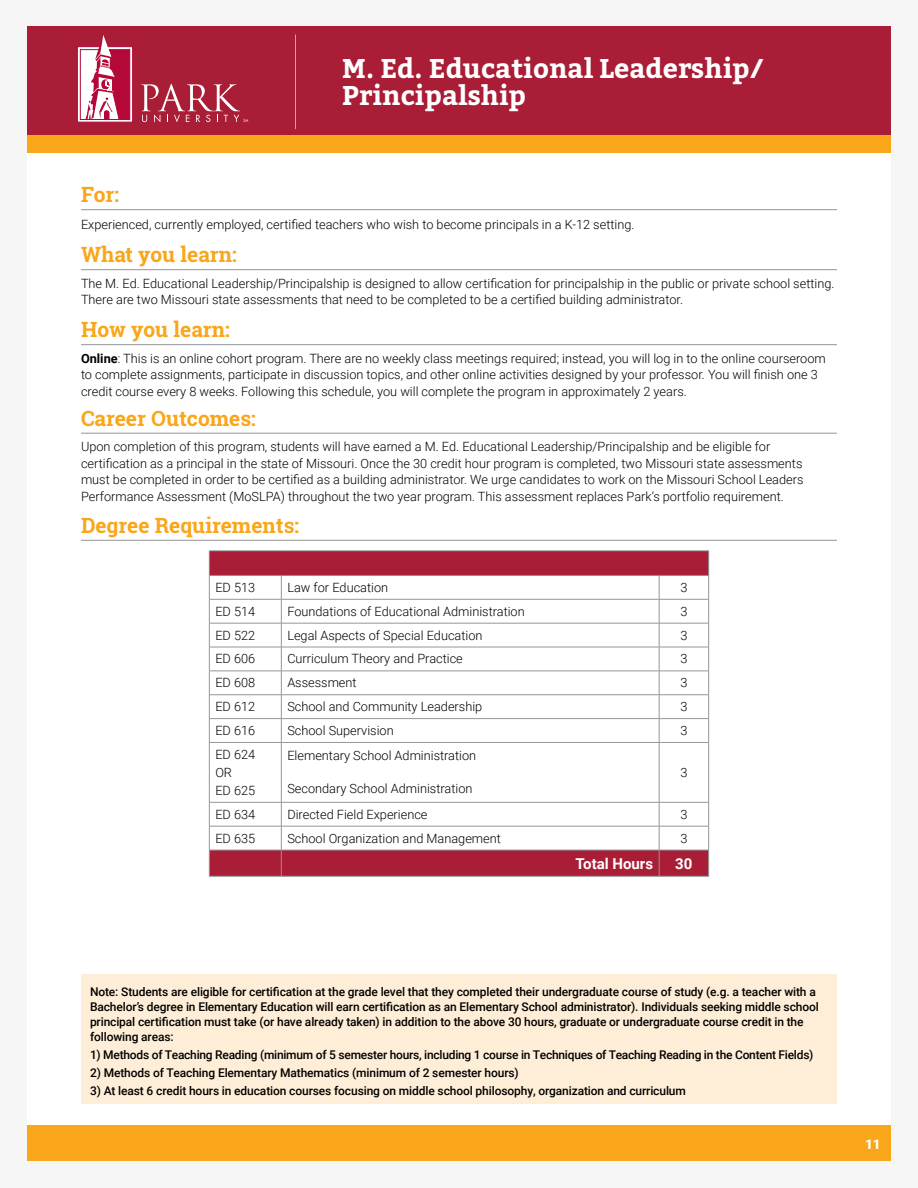
<style>
.page{position:relative;width:918px;height:1188px;background:#fff}
.page>*{position:absolute;margin:0;border:0;box-sizing:border-box;transform-origin:0 0}
.t1{font:700 27px/27px "Bitter";color:#fff}
.t2{font:700 21px "Roboto Slab";color:#faa61a}
.t3{font:700 15px "Roboto";color:#fff}
.t4{font:900 13.5px "Roboto";color:#fff}
.t5{font:300 12.75px/16.5px "Roboto";color:#000}
.t6{font:500 12px/15px "Roboto";letter-spacing:-.01em;color:#000}
.s1{font-weight:700}
</style>
<div class="page">
<div style="left:27px;top:1125px;width:864px;height:36px;background:#faa61a"></div>
<div style="left:27px;top:26px;width:864px;height:118px;background:#a91d36"></div>
<div style="left:27px;top:135px;width:864px;height:18px;background:#faa61a"></div>
<hr style="left:295px;top:34px;width:1px;height:95px;background:#faa61a">
<div style="left:77px;top:47px;width:56px;height:75px;background:linear-gradient(to bottom,#f1d4dc,#f1d3db);border:1px solid #b30838"></div>
<svg style="left:80px;top:35px;width:50px;height:85px"></svg>
<svg style="left:141px;top:84px;width:107px;height:38px"></svg>
<hr style="left:81px;top:209px;width:756px;height:1px;background:#939598">
<hr style="left:81px;top:269px;width:756px;height:1px;background:#939598">
<hr style="left:81px;top:344px;width:756px;height:1px;background:#939598">
<hr style="left:81px;top:433px;width:756px;height:1px;background:#939598">
<hr style="left:81px;top:540px;width:756px;height:1px;background:#939598">
<div style="left:209px;top:551px;width:500px;height:24px;background:#a91d36"></div>
<hr style="left:209px;top:551px;width:72px;height:1px;background:#939598">
<hr style="left:281px;top:551px;width:378px;height:1px;background:#939598">
<hr style="left:659px;top:551px;width:50px;height:1px;background:#939598">
<hr style="left:209px;top:575px;width:72px;height:1px;background:#939598">
<hr style="left:281px;top:575px;width:378px;height:1px;background:#939598">
<hr style="left:659px;top:575px;width:50px;height:1px;background:#939598">
<hr style="left:209px;top:599px;width:72px;height:1px;background:#939598">
<hr style="left:281px;top:599px;width:378px;height:1px;background:#939598">
<hr style="left:659px;top:599px;width:50px;height:1px;background:#939598">
<hr style="left:209px;top:623px;width:72px;height:1px;background:#939598">
<hr style="left:281px;top:623px;width:378px;height:1px;background:#939598">
<hr style="left:659px;top:623px;width:50px;height:1px;background:#939598">
<hr style="left:209px;top:647px;width:72px;height:1px;background:#939598">
<hr style="left:281px;top:647px;width:378px;height:1px;background:#939598">
<hr style="left:659px;top:647px;width:50px;height:1px;background:#939598">
<hr style="left:209px;top:671px;width:72px;height:1px;background:#939598">
<hr style="left:281px;top:671px;width:378px;height:1px;background:#939598">
<hr style="left:659px;top:671px;width:50px;height:1px;background:#939598">
<hr style="left:209px;top:694px;width:72px;height:1px;background:#939598">
<hr style="left:281px;top:694px;width:378px;height:1px;background:#939598">
<hr style="left:659px;top:694px;width:50px;height:1px;background:#939598">
<hr style="left:209px;top:718px;width:72px;height:1px;background:#939598">
<svg style="left:209px;top:551px;width:1px;height:191px"></svg>
<hr style="left:281px;top:718px;width:378px;height:1px;background:#939598">
<svg style="left:281px;top:576px;width:1px;height:166px"></svg>
<hr style="left:659px;top:718px;width:50px;height:1px;background:#939598">
<svg style="left:659px;top:576px;width:1px;height:166px"></svg>
<svg style="left:708px;top:551px;width:1px;height:191px"></svg>
<hr style="left:209px;top:742px;width:72px;height:1px;background:#939598">
<hr style="left:209px;top:743px;width:1px;height:59px;background:#939598">
<hr style="left:281px;top:742px;width:378px;height:1px;background:#939598">
<hr style="left:281px;top:743px;width:1px;height:59px;background:#939598">
<hr style="left:659px;top:742px;width:50px;height:1px;background:#939598">
<hr style="left:659px;top:743px;width:1px;height:59px;background:#939598">
<hr style="left:708px;top:743px;width:1px;height:59px;background:#939598">
<hr style="left:209px;top:802px;width:72px;height:1px;background:#939598">
<hr style="left:281px;top:802px;width:378px;height:1px;background:#939598">
<hr style="left:659px;top:802px;width:50px;height:1px;background:#939598">
<svg style="left:209px;top:803px;width:500px;height:73px"></svg>
<hr style="left:209px;top:876px;width:72px;height:1px;background:#939598">
<hr style="left:281px;top:876px;width:378px;height:1px;background:#939598">
<hr style="left:659px;top:876px;width:50px;height:1px;background:#939598">
<div style="left:81px;top:974px;width:756px;height:130px;background:#ffeed7"></div>
<h1 class="t1" style="left:342px;top:56px;width:423px">M. Ed. Educational Leadership/<br>Principalship</h1>
<h2 class="t2" style="left:81px;top:180px;width:40px">For:</h2>
<p class="t5" style="left:81px;top:216px;width:555px">Experienced, currently employed, certified teachers who wish to become principals in a K-12 setting.</p>
<h2 class="t2" style="left:81px;top:240px;width:157px">What you learn:</h2>
<p class="t5" style="left:81px;top:274px;width:755px">The M. Ed. Educational Leadership/Principalship is designed to allow certification for principalship in the public or private school setting.<br>There are two Missouri state assessments that need to be completed to be a certified building administrator.</p>
<h2 class="t2" style="left:81px;top:315px;width:150px">How you learn:</h2>
<p class="t5" style="left:81px;top:349px;width:746px"><span class="s1">Online</span>: This is an online cohort program. There are no weekly class meetings required; instead, you will log in to the online courseroom to complete assignments, participate in discussion topics, and other online activities designed by your professor. You will finish one 3 credit course every 8 weeks. Following this schedule, you will complete the program in approximately 2 years.</p>
<h2 class="t2" style="left:81px;top:403px;width:176px">Career Outcomes:</h2>
<p class="t5" style="left:81px;top:438px;width:724px">Upon completion of this program, students will have earned a M. Ed. Educational Leadership/Principalship and be eligible for certification as a principal in the state of Missouri. Once the 30 credit hour program is completed, two Missouri state assessments must be completed in order to be certified as a building administrator. We urge candidates to work on the Missouri School Leaders Performance Assessment (MoSLPA) throughout the two year program. This assessment replaces Park’s portfolio requirement.</p>
<h2 class="t2" style="left:81px;top:511px;width:220px">Degree Requirements:</h2>
<p class="t5" style="left:215px;top:579px;width:41px">ED 513</p>
<p class="t5" style="left:287px;top:579px;width:102px">Law for Education</p>
<p class="t5" style="left:680px;top:579px;width:9px">3</p>
<p class="t5" style="left:215px;top:602px;width:41px">ED 514</p>
<p class="t5" style="left:287px;top:602px;width:239px">Foundations of Educational Administration</p>
<p class="t5" style="left:680px;top:602px;width:9px">3</p>
<p class="t5" style="left:215px;top:626px;width:41px">ED 522</p>
<p class="t5" style="left:287px;top:626px;width:197px">Legal Aspects of Special Education</p>
<p class="t5" style="left:680px;top:626px;width:9px">3</p>
<p class="t5" style="left:215px;top:650px;width:41px">ED 606</p>
<p class="t5" style="left:287px;top:650px;width:177px">Curriculum Theory and Practice</p>
<p class="t5" style="left:680px;top:650px;width:9px">3</p>
<p class="t5" style="left:215px;top:674px;width:41px">ED 608</p>
<p class="t5" style="left:287px;top:674px;width:71px">Assessment</p>
<p class="t5" style="left:680px;top:674px;width:9px">3</p>
<p class="t5" style="left:215px;top:698px;width:41px">ED 612</p>
<p class="t5" style="left:287px;top:698px;width:196px">School and Community Leadership</p>
<p class="t5" style="left:680px;top:698px;width:9px">3</p>
<p class="t5" style="left:215px;top:722px;width:41px">ED 616</p>
<p class="t5" style="left:287px;top:722px;width:108px">School Supervision</p>
<p class="t5" style="left:680px;top:722px;width:9px">3</p>
<p class="t5" style="left:215px;top:745px;width:41px;line-height:18px">ED 624<br>OR<br>ED 625</p>
<p class="t5" style="left:287px;top:747px;width:190px">Elementary School Administration</p>
<p class="t5" style="left:680px;top:764px;width:9px">3</p>
<p class="t5" style="left:287px;top:780px;width:187px">Secondary School Administration</p>
<p class="t5" style="left:215px;top:805px;width:41px">ED 634</p>
<p class="t5" style="left:287px;top:805px;width:142px">Directed Field Experience</p>
<p class="t5" style="left:680px;top:805px;width:9px">3</p>
<p class="t5" style="left:215px;top:829px;width:41px">ED 635</p>
<p class="t5" style="left:287px;top:829px;width:215px">School Organization and Management</p>
<p class="t5" style="left:680px;top:829px;width:9px">3</p>
<p class="t3" style="left:575px;top:853px;width:79px">Total Hours</p>
<p class="t3" style="left:675px;top:853px;width:19px">30</p>
<p class="t6" style="left:90px;top:984px;width:730px">Note: Students are eligible for certification at the grade level that they completed their undergraduate course of study (e.g. a teacher with a Bachelor’s degree in Elementary Education will earn certification as an Elementary School administrator). Individuals seeking middle school principal certification must take (or have already taken) in addition to the above 30 hours, graduate or undergraduate course credit in the following areas:</p>
<p class="t6" style="left:90px;top:1047px;width:725px">1) Methods of Teaching Reading (minimum of 5 semester hours, including 1 course in Techniques of Teaching Reading in the Content Fields)</p>
<p class="t6" style="left:90px;top:1065px;width:430px">2) Methods of Teaching Elementary Mathematics (minimum of 2 semester hours)</p>
<p class="t6" style="left:90px;top:1083px;width:597px">3) At least 6 credit hours in education courses focusing on middle school philosophy, organization and curriculum</p>
<p class="t4" style="left:865px;top:1134px;width:17px">11</p>
</div>
